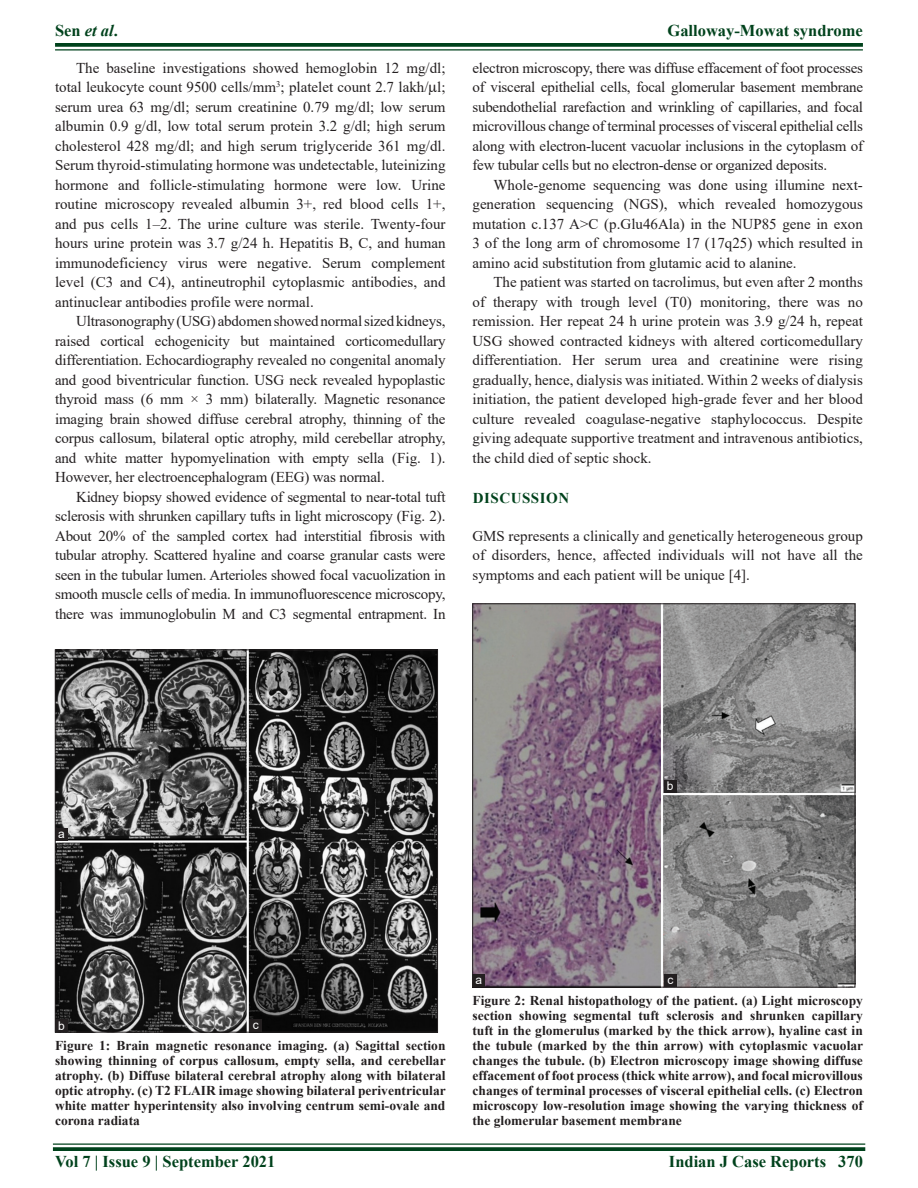
<style>
.page{position:relative;width:918px;height:1188px;background:#fff}
.page>*{position:absolute;margin:0;border:0;box-sizing:border-box;transform-origin:0 0}
.RF{font:700 16.5px "Times New Roman";color:#00421c}
.TX{font:15px/19.5px "Times New Roman";color:#231f20;text-align:justify}
.TXFL{font:15px/19.5px "Times New Roman";color:#231f20;text-align:justify}
.t1{font:700 15px "Times New Roman";letter-spacing:.035em;color:#00421c}
.FGC{font:700 13.5px/15px "Times New Roman";color:#231f20;text-align:justify}
.LABEL{font:12px "Arial";color:#fff}
.s1{font-style:italic}
</style>
<div class="page">
<svg style="left:55px;top:43px;width:808px;height:4px;background:#0f4d29"></svg>
<hr style="left:55px;top:49px;width:808px;height:2px;background:#00421c">
<hr style="left:53px;top:1143px;width:812px;height:2px;background:#00421c">
<svg style="left:53px;top:1147px;width:812px;height:4px;background:#0f4d29"></svg>
<img style="left:57px;top:652px;width:379px;height:378px">
<div style="left:55px;top:650px;width:383px;height:382px;border:1px solid #231f20"></div>
<div style="left:249px;top:1019px;width:13px;height:13px;background:#231f20"></div>
<div style="left:55px;top:1020px;width:13px;height:12px;background:#231f20"></div>
<div style="left:55px;top:828px;width:13px;height:13px;background:#231f20"></div>
<img style="left:474px;top:606px;width:379px;height:379px">
<div style="left:472px;top:604px;width:383px;height:383px;border:1px solid #231f20"></div>
<div style="left:664px;top:974px;width:13px;height:13px;background:#231f20"></div>
<div style="left:664px;top:780px;width:13px;height:13px;background:#231f20"></div>
<div style="left:472px;top:975px;width:13px;height:12px;background:#231f20"></div>
<p class="RF" style="left:55px;top:18px;width:64px">Sen <span class="s1">et al</span>.</p>
<p class="RF" style="left:668px;top:18px;width:197px">Galloway-Mowat syndrome</p>
<p class="TX" style="left:55px;top:58px;width:392px;text-indent:21px">The baseline investigations showed hemoglobin 12 mg/dl; total leukocyte count 9500 cells/mm<sup>3</sup>; platelet count 2.7 lakh/ l; serum urea 63 mg/dl; serum creatinine 0.79 mg/dl; low serum albumin 0.9 g/dl, low total serum protein 3.2 g/dl; high serum cholesterol 428 mg/dl; and high serum triglyceride 361 mg/dl.<br>Serum thyroid-stimulating hormone was undetectable, luteinizing hormone and follicle-stimulating hormone were low. Urine routine microscopy revealed albumin 3+, red blood cells 1+, and pus cells 1–2. The urine culture was sterile. Twenty-four hours urine protein was 3.7 g/24 h. Hepatitis B, C, and human immunodeficiency virus were negative. Serum complement level (C3 and C4), antineutrophil cytoplasmic antibodies, and antinuclear antibodies profile were normal.</p>
<p class="TX" style="left:55px;top:311px;width:392px;text-indent:21px">Ultrasonography (USG) abdomen showed normal sized kidneys, raised cortical echogenicity but maintained corticomedullary differentiation. Echocardiography revealed no congenital anomaly and good biventricular function. USG neck revealed hypoplastic thyroid mass (6 mm × 3 mm) bilaterally. Magnetic resonance imaging brain showed diffuse cerebral atrophy, thinning of the corpus callosum, bilateral optic atrophy, mild cerebellar atrophy, and white matter hypomyelination with empty sella (Fig. 1).<br>However, her electroencephalogram (EEG) was normal.</p>
<p class="TX" style="left:55px;top:487px;width:392px;text-indent:21px">Kidney biopsy showed evidence of segmental to near-total tuft sclerosis with shrunken capillary tufts in light microscopy (Fig. 2).<br>About 20% of the sampled cortex had interstitial fibrosis with tubular atrophy. Scattered hyaline and coarse granular casts were seen in the tubular lumen. Arterioles showed focal vacuolization in smooth muscle cells of media. In immunofluorescence microscopy, there was immunoglobulin M and C3 segmental entrapment. In</p>
<p class="TX" style="left:472px;top:58px;width:392px">electron microscopy, there was diffuse effacement of foot processes of visceral epithelial cells, focal glomerular basement membrane subendothelial rarefaction and wrinkling of capillaries, and focal microvillous change of terminal processes of visceral epithelial cells along with electron-lucent vacuolar inclusions in the cytoplasm of few tubular cells but no electron-dense or organized deposits.</p>
<p class="TX" style="left:472px;top:175px;width:392px;text-indent:21px">Whole-genome sequencing was done using illumine next&shy;generation sequencing (NGS), which revealed homozygous mutation c.137 A&gt;C (p.Glu46Ala) in the NUP85 gene in exon 3 of the long arm of chromosome 17 (17q25) which resulted in amino acid substitution from glutamic acid to alanine.</p>
<p class="TX" style="left:472px;top:272px;width:392px;text-indent:21px">The patient was started on tacrolimus, but even after 2 months of therapy with trough level (T0) monitoring, there was no remission. Her repeat 24 h urine protein was 3.9 g/24 h, repeat USG showed contracted kidneys with altered corticomedullary differentiation. Her serum urea and creatinine were rising gradually, hence, dialysis was initiated. Within 2 weeks of dialysis initiation, the patient developed high-grade fever and her blood culture revealed coagulase-negative staphylococcus. Despite giving adequate supportive treatment and intravenous antibiotics, the child died of septic shock.</p>
<h1 class="t1" style="left:473px;top:488px;width:98px">DISCUSSION</h1>
<p class="TXFL" style="left:472px;top:526px;width:392px">GMS represents a clinically and genetically heterogeneous group of disorders, hence, affected individuals will not have all the symptoms and each patient will be unique [4].</p>
<p class="LABEL" style="left:58px;top:825px;width:8px">a</p>
<p class="LABEL" style="left:667px;top:778px;width:8px">b</p>
<p class="LABEL" style="left:58px;top:1018px;width:8px">b</p>
<p class="LABEL" style="left:253px;top:1017px;width:7px">c</p>
<p class="FGC" style="left:55px;top:1038px;width:392px">Figure 1: Brain magnetic resonance imaging. (a) Sagittal section showing thinning of corpus callosum, empty sella, and cerebellar atrophy. (b) Diffuse bilateral cerebral atrophy along with bilateral optic atrophy. (c) T2 FLAIR image showing bilateral periventricular white matter hyperintensity also involving centrum semi-ovale and corona radiata</p>
<p class="LABEL" style="left:476px;top:972px;width:8px">a</p>
<p class="LABEL" style="left:667px;top:971px;width:7px">c</p>
<p class="FGC" style="left:472px;top:993px;width:392px">Figure 2: Renal histopathology of the patient. (a) Light microscopy section showing segmental tuft sclerosis and shrunken capillary tuft in the glomerulus (marked by the thick arrow), hyaline cast in the tubule (marked by the thin arrow) with cytoplasmic vacuolar changes the tubule. (b) Electron microscopy image showing diffuse effacement of foot process (thick white arrow), and focal microvillous changes of terminal processes of visceral epithelial cells. (c) Electron microscopy low-resolution image showing the varying thickness of the glomerular basement membrane</p>
<p class="RF" style="left:55px;top:1150px;width:222px">Vol 7 | Issue 9 | September 2021</p>
<p class="RF" style="left:669px;top:1150px;width:195px">Indian J Case Reports 370</p>
</div>
